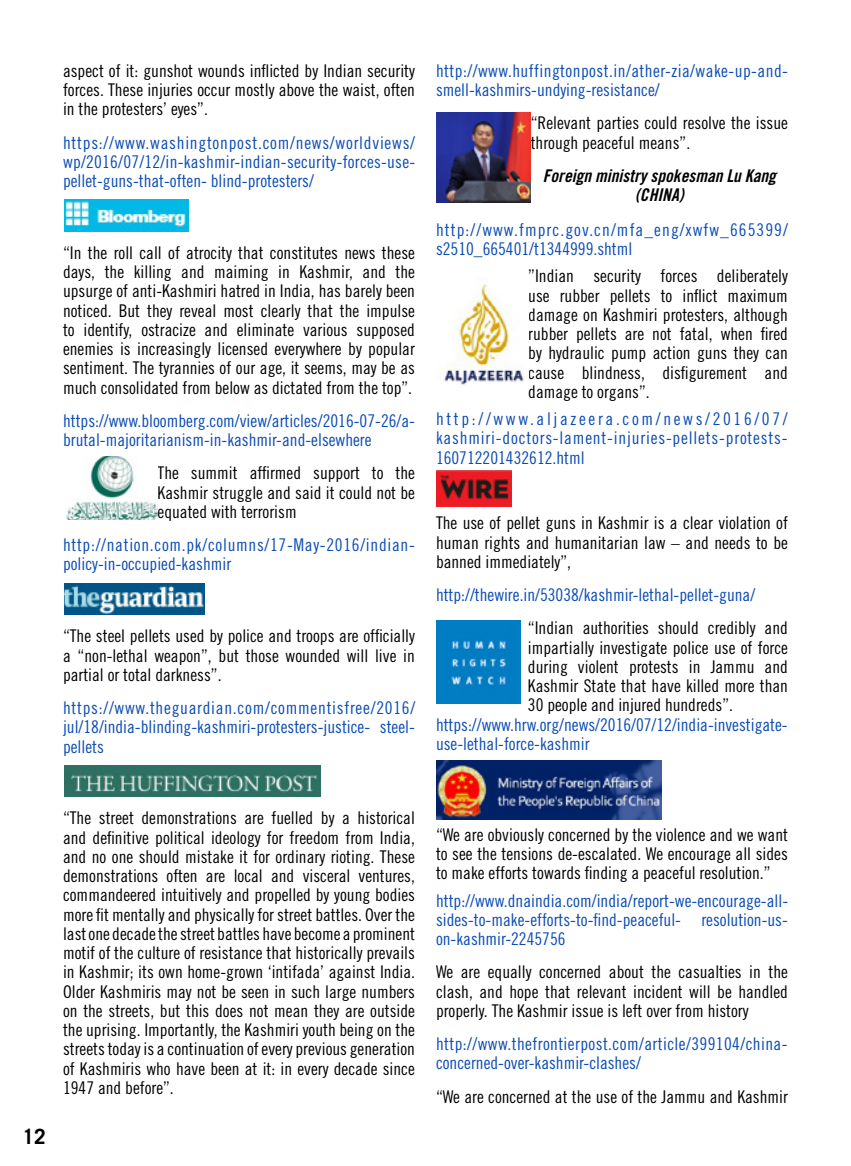
<style>
.page{position:relative;width:851px;height:1166px;background:#fff}
.page>*{position:absolute;margin:0;border:0;box-sizing:border-box;transform-origin:0 0}
.t1{font:700 21px "Trade Gothic";color:#000}
.t2{font:17.5px/19.2px "Trade Gothic Cond Eighteen";color:#000;text-align:justify}
.t3{font:17.5px/19.2px "Trade Gothic Cond Eighteen";color:#0b4cb4;text-align:justify}
.t4{font:17.5px/19.2px "Trade Gothic Cond Eighteen";letter-spacing:.025em;color:#0b4cb4}
.t5{font:17.5px/19.2px "Trade Gothic Cond Eighteen";letter-spacing:.04em;color:#0b4cb4}
.t6{font:17.5px/19.2px "Trade Gothic Cond Eighteen";letter-spacing:.06em;color:#0b4cb4}
.t7{font:17.5px/19.2px "Trade Gothic Bold Cond Twenty Obl";color:#000;text-align:center}
</style>
<div class="page">
<img style="left:64px;top:200px;width:124px;height:31px">
<img style="left:64px;top:583px;width:140px;height:31px">
<img style="left:64px;top:765px;width:257px;height:31px">
<img style="left:66px;top:457px;width:91px;height:63px">
<img style="left:436px;top:112px;width:94px;height:91px">
<img style="left:443px;top:281px;width:81px;height:104px">
<img style="left:436px;top:470px;width:76px;height:37px">
<img style="left:436px;top:620px;width:84px;height:83px">
<img style="left:436px;top:760px;width:225px;height:59px">
<p class="t2" style="left:63px;top:61px;width:353px">aspect of it: gunshot wounds inflicted by Indian security forces. These injuries occur mostly above the waist, often in the protesters’ eyes”.</p>
<p class="t3" style="left:63px;top:132px;width:353px">https://www.washingtonpost.com/news/worldviews/ wp/2016/07/12/in-kashmir-indian-security-forces-use&shy;pellet-guns-that-often- blind-protesters/</p>
<p class="t2" style="left:63px;top:243px;width:353px">“In the roll call of atrocity that constitutes news these days, the killing and maiming in Kashmir, and the upsurge of anti-Kashmiri hatred in India, has barely been noticed. But they reveal most clearly that the impulse to identify, ostracize and eliminate various supposed enemies is increasingly licensed everywhere by popular sentiment. The tyrannies of our age, it seems, may be as much consolidated from below as dictated from the top”.</p>
<p class="t3" style="left:63px;top:411px;width:353px">https://www.bloomberg.com/view/articles/2016-07-26/a&shy;brutal-majoritarianism-in-kashmir-and-elsewhere</p>
<p class="t2" style="left:158px;top:463px;width:259px">The summit affirmed support to the Kashmir struggle and said it could not be equated with terrorism</p>
<p class="t5" style="left:63px;top:535px;width:353px">http://nation.com.pk/columns/17-May-2016/indian&shy;policy-in-occupied-kashmir</p>
<p class="t2" style="left:63px;top:626px;width:353px">“The steel pellets used by police and troops are officially a “non-lethal weapon”, but those wounded will live in partial or total darkness”.</p>
<p class="t3" style="left:63px;top:698px;width:354px">https://www.theguardian.com/commentisfree/2016/ jul/18/india-blinding-kashmiri-protesters-justice- steel&shy;pellets</p>
<p class="t4" style="left:436px;top:61px;width:353px">http://www.huffingtonpost.in/ather-zia/wake-up-and&shy;smell-kashmirs-undying-resistance/</p>
<p class="t2" style="left:530px;top:113px;width:259px">“Relevant parties could resolve the issue through peaceful means”.</p>
<p class="t7" style="left:542px;top:166px;width:235px">Foreign ministry spokesman Lu Kang (CHINA)</p>
<p class="t6" style="left:436px;top:220px;width:353px">http://www.fmprc.gov.cn/mfa_eng/xwfw_665399/ s2510_665401/t1344999.shtml</p>
<p class="t2" style="left:528px;top:266px;width:261px">”Indian security forces deliberately use rubber pellets to inflict maximum damage on Kashmiri protesters, although rubber pellets are not fatal, when fired by hydraulic pump action guns they can cause blindness, disfigurement and damage to organs”.</p>
<p class="t3" style="left:436px;top:409px;width:353px">http://www.aljazeera.com/news/2016/07/ kashmiri-doctors-lament-injuries-pellets-protests-160712201432612.html</p>
<p class="t2" style="left:436px;top:513px;width:353px">The use of pellet guns in Kashmir is a clear violation of human rights and humanitarian law – and needs to be banned immediately”,</p>
<p class="t3" style="left:436px;top:585px;width:321px">http://thewire.in/53038/kashmir-lethal-pellet-guna/</p>
<p class="t2" style="left:528px;top:618px;width:261px">“Indian authorities should credibly and impartially investigate police use of force during violent protests in Jammu and Kashmir State that have killed more than 30 people and injured hundreds”.</p>
<p class="t3" style="left:436px;top:714px;width:353px">https://www.hrw.org/news/2016/07/12/india-investigate&shy;use-lethal-force-kashmir</p>
<p class="t1" style="left:22px;top:1124px;width:25px">12</p>
<p class="t2" style="left:63px;top:808px;width:353px">“The street demonstrations are fuelled by a historical and definitive political ideology for freedom from India, and no one should mistake it for ordinary rioting. These demonstrations often are local and visceral ventures, commandeered intuitively and propelled by young bodies more fit mentally and physically for street battles. Over the last one decade the street battles have become a prominent motif of the culture of resistance that historically prevails in Kashmir; its own home-grown ‘intifada’ against India.<br>Older Kashmiris may not be seen in such large numbers on the streets, but this does not mean they are outside the uprising. Importantly, the Kashmiri youth being on the streets today is a continuation of every previous generation of Kashmiris who have been at it: in every decade since 1947 and before”.</p>
<p class="t2" style="left:436px;top:825px;width:353px">“We are obviously concerned by the violence and we want to see the tensions de-escalated. We encourage all sides to make efforts towards finding a peaceful resolution.”</p>
<p class="t3" style="left:436px;top:890px;width:354px">http://www.dnaindia.com/india/report-we-encourage-all&shy;sides-to-make-efforts-to-find-peaceful- resolution-us&shy;on-kashmir-2245756</p>
<p class="t2" style="left:436px;top:962px;width:353px">We are equally concerned about the casualties in the clash, and hope that relevant incident will be handled properly. The Kashmir issue is left over from history</p>
<p class="t4" style="left:436px;top:1034px;width:353px">http://www.thefrontierpost.com/article/399104/china&shy;concerned-over-kashmir-clashes/</p>
<p class="t2" style="left:436px;top:1086px;width:353px">“We are concerned at the use of the Jammu and Kashmir</p>
</div>
